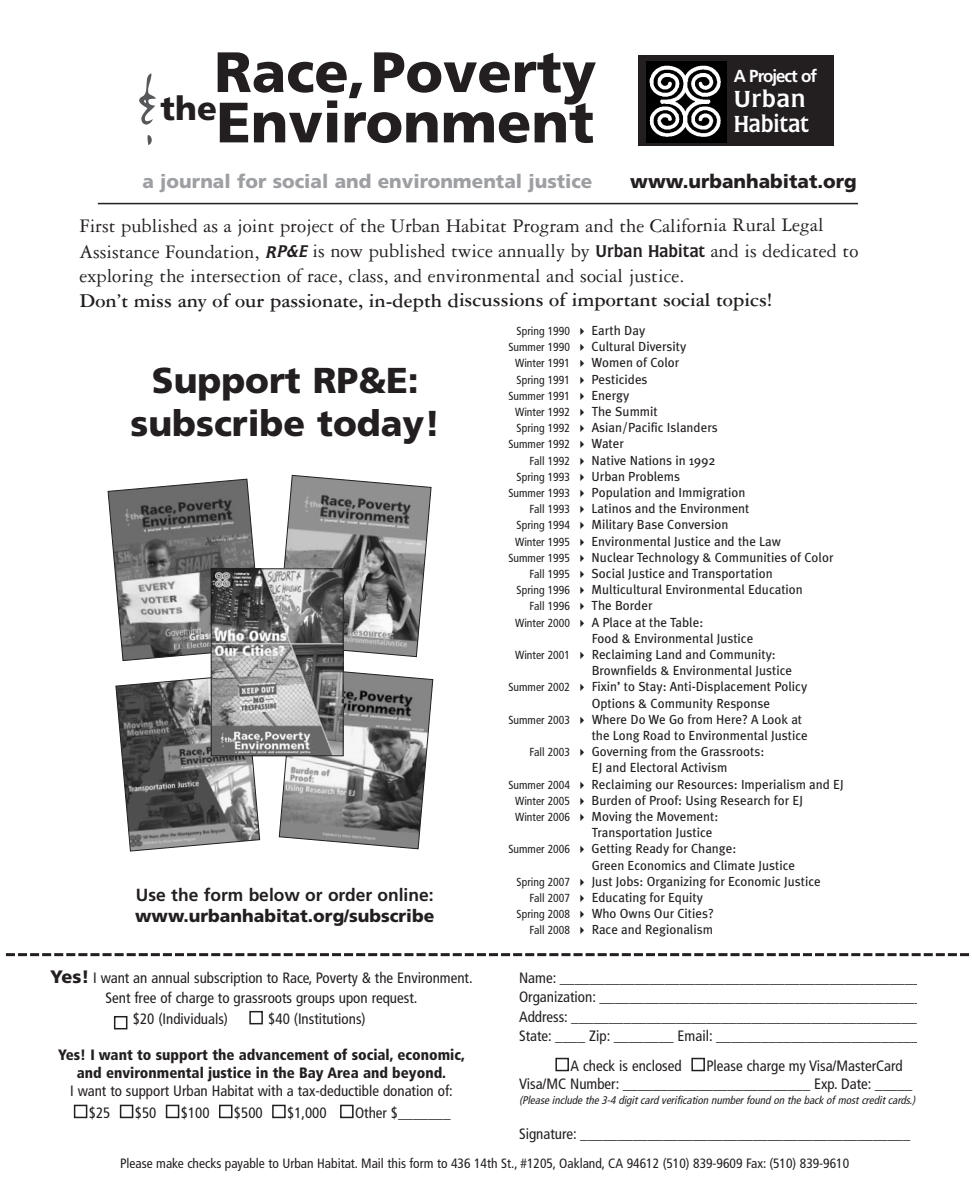
<style>
.page{position:relative;width:972px;height:1188px;background:#fff}
.page>*{position:absolute;margin:0;border:0;box-sizing:border-box;transform-origin:0 0}
.t1{font:78.75px "Nicole";color:#57585a}
.t2{font:900 56.85px/50.4px "Frutiger";color:#231f20}
.t3{font:900 36px/43.2px "Frutiger";color:#231f20;text-align:center}
.t4{font:900 33px "Frutiger";color:#231f20}
.t5{font:24.15px/24.9px "Flange Regular DTC";letter-spacing:-.005em;color:#fff;scale:1.07 1}
.t6{font:20.55px/25px "Garamond Three";color:#231f20}
.t7{font:700 20.55px "Garamond Three";color:#231f20}
.t8{font:900 19.05px "Frutiger";color:#9d9fa2}
.t9{font:900 19.05px "Frutiger";color:#231f20}
.t10{font:900 17.55px "Frutiger";color:#231f20}
.t11{font:700 17.55px "Frutiger";color:#231f20}
.t12{font:700 17.4px "Frutiger";letter-spacing:-.055em;color:#fff}
.t13{font:condensed 15px/19.5px "Frutiger";color:#231f20}
.t14{font:900 condensed 15px/18px "Frutiger";color:#231f20;text-align:center}
.t15{font:condensed 13.5px "Frutiger";color:#231f20}
.t16{font:13.2px/16.2px "Meta Plus";color:#231f20;text-align:center}
.t17{font:condensed 11.7px "Frutiger";color:#231f20}
.t18{font:italic condensed 11.1px "Frutiger";color:#231f20}
.s1{font-family:"Flange Regular DTC";font-style:italic;font-size:17.55px}
.s2{font-family:"Flange Regular DTC";font-size:17.55px}
.s3{font-family:"Meta Plus";font-stretch:normal;font-size:13.2px}
.s4{font-family:"Frutiger";font-stretch:condensed;font-size:11.7px}
.s5{font-weight:900;font-stretch:normal;font-size:18px}
</style>
<div class="page">
<hr style="left:98px;top:203px;width:760px;height:1px;background:#231f20">
<div style="left:639px;top:55px;width:195px;height:90px;background:#231f20"></div>
<img style="left:647px;top:62px;width:80px;height:80px">
<svg style="left:6px;top:953px;width:963px;height:3px"></svg>
<div style="left:340px;top:1105px;width:14px;height:13px;border:2px solid #231f20"></div>
<div style="left:272px;top:1105px;width:14px;height:13px;border:2px solid #231f20"></div>
<div style="left:219px;top:1105px;width:13px;height:13px;border:2px solid #231f20"></div>
<div style="left:166px;top:1105px;width:13px;height:13px;border:2px solid #231f20"></div>
<div style="left:120px;top:1105px;width:13px;height:13px;border:2px solid #231f20"></div>
<div style="left:74px;top:1105px;width:13px;height:13px;border:2px solid #231f20"></div>
<div style="left:249px;top:1011px;width:14px;height:13px;border:2px solid #231f20"></div>
<div style="left:114px;top:1016px;width:13px;height:13px;border:2px solid #231f20"></div>
<div style="left:691px;top:1058px;width:14px;height:13px;border:2px solid #231f20"></div>
<div style="left:555px;top:1058px;width:14px;height:13px;border:2px solid #231f20"></div>
<svg style="left:108px;top:479px;width:154px;height:182px"></svg>
<svg style="left:277px;top:475px;width:154px;height:182px;background:#969696"></svg>
<svg style="left:279px;top:667px;width:154px;height:182px"></svg>
<svg style="left:115px;top:674px;width:145px;height:177px;background:#7c7c7c"></svg>
<img style="left:213px;top:571px;width:128px;height:183px">
<div style="left:211px;top:569px;width:132px;height:187px;border:1px solid #231f20"></div>
<h2 class="t2" style="left:214px;top:51px;width:383px">Race,Poverty<br>Environment</h2>
<h1 class="t1" style="left:133px;top:46px;width:24px">&amp;</h1>
<h3 class="t4" style="left:161px;top:95px;width:58px">the</h3>
<h3 class="t12" style="left:734px;top:69px;width:85px">A Project of</h3>
<h3 class="t5" style="left:734px;top:87px;width:72px">Urban<br>Habitat</h3>
<h3 class="t8" style="left:142px;top:174px;width:452px">a journal for social and environmental justice</h3>
<h3 class="t9" style="left:630px;top:173px;width:228px">www.urbanhabitat.org</h3>
<p class="t6" style="left:80px;top:215px;width:780px">First published as a joint project of the Urban Habitat Program and the California Rural Legal<br>Assistance Foundation, <span class="s1">RP&amp;E</span> is now published twice annually by <span class="s2">Urban Habitat</span> and is dedicated to exploring the intersection of race, class, and environmental and social justice.</p>
<h3 class="t7" style="left:80px;top:293px;width:694px">Don’t miss any of our passionate, in-depth discussions of important social topics!</h3>
<p class="t17" style="left:517px;top:326px;width:130px">Spring 1990 ✔ <span class="s3">Earth Day</span></p>
<p class="t16" style="left:508px;top:338px;width:179px"><span class="s4">Summer 1990</span> ✔ Cultural Diversity<br><span class="s4">Winter 1991</span> ✔ Women of Color</p>
<p class="t17" style="left:517px;top:375px;width:132px">Spring 1991 ✔ <span class="s3">Pesticides</span></p>
<p class="t17" style="left:508px;top:391px;width:122px">Summer 1991 ✔ <span class="s3">Energy</span></p>
<p class="t17" style="left:515px;top:407px;width:144px">Winter 1992 ✔ <span class="s3">The Summit</span></p>
<p class="t16" style="left:517px;top:419px;width:203px"><span class="s4">Spring 1992</span> ✔ Asian/Pacific Islanders</p>
<p class="t17" style="left:508px;top:440px;width:117px">Summer 1992 ✔ <span class="s3">Water</span></p>
<p class="t16" style="left:530px;top:452px;width:187px"><span class="s4">Fall 1992</span> ✔ Native Nations in 1992</p>
<p class="t16" style="left:517px;top:468px;width:165px"><span class="s4">Spring 1993</span> ✔ Urban Problems</p>
<p class="t16" style="left:508px;top:484px;width:239px"><span class="s4">Summer 1993</span> ✔ Population and Immigration</p>
<p class="t16" style="left:530px;top:500px;width:221px"><span class="s4">Fall 1993</span> ✔ Latinos and the Environment</p>
<p class="t16" style="left:517px;top:517px;width:213px"><span class="s4">Spring 1994</span> ✔ Military Base Conversion</p>
<p class="t16" style="left:515px;top:533px;width:267px"><span class="s4">Winter 1995</span> ✔ Environmental Justice and the Law</p>
<p class="t16" style="left:508px;top:549px;width:326px"><span class="s4">Summer 1995</span> ✔ Nuclear Technology &amp; Communities of Color</p>
<p class="t16" style="left:530px;top:565px;width:245px"><span class="s4">Fall 1995</span> ✔ Social Justice and Transportation</p>
<p class="t16" style="left:517px;top:581px;width:288px"><span class="s4">Spring 1996</span> ✔ Multicultural Environmental Education</p>
<p class="t16" style="left:530px;top:598px;width:124px"><span class="s4">Fall 1996</span> ✔ The Border</p>
<p class="t16" style="left:515px;top:614px;width:190px"><span class="s4">Winter 2000</span> ✔ A Place at the Table:</p>
<p class="t16" style="left:592px;top:630px;width:163px">Food &amp; Environmental Justice</p>
<p class="t16" style="left:515px;top:646px;width:262px"><span class="s4">Winter 2001</span> ✔ Reclaiming Land and Community:</p>
<p class="t16" style="left:592px;top:662px;width:202px">Brownfields &amp; Environmental Justice</p>
<p class="t16" style="left:508px;top:679px;width:300px"><span class="s4">Summer 2002</span> ✔ Fixin’ to Stay: Anti-Displacement Policy</p>
<p class="t16" style="left:592px;top:695px;width:180px">Options &amp; Community Response</p>
<p class="t16" style="left:508px;top:711px;width:295px"><span class="s4">Summer 2003</span> ✔ Where Do We Go from Here? A Look at</p>
<p class="t16" style="left:592px;top:727px;width:218px">the Long Road to Environmental Justice</p>
<p class="t16" style="left:530px;top:743px;width:236px"><span class="s4">Fall 2003</span> ✔ Governing from the Grassroots:</p>
<p class="t16" style="left:592px;top:760px;width:137px">EJ and Electoral Activism</p>
<p class="t16" style="left:508px;top:776px;width:337px"><span class="s4">Summer 2004</span> ✔ Reclaiming our Resources: Imperialism and EJ</p>
<p class="t16" style="left:515px;top:792px;width:289px"><span class="s4">Winter 2005</span> ✔ Burden of Proof: Using Research for EJ</p>
<p class="t16" style="left:515px;top:808px;width:205px"><span class="s4">Winter 2006</span> ✔ Moving the Movement:</p>
<p class="t16" style="left:592px;top:824px;width:122px">Transportation Justice</p>
<p class="t16" style="left:508px;top:841px;width:229px"><span class="s4">Summer 2006</span> ✔ Getting Ready for Change:</p>
<p class="t16" style="left:592px;top:857px;width:205px">Green Economics and Climate Justice</p>
<p class="t16" style="left:517px;top:873px;width:306px"><span class="s4">Spring 2007</span> ✔ Just Jobs: Organizing for Economic Justice</p>
<p class="t16" style="left:530px;top:889px;width:175px"><span class="s4">Fall 2007</span> ✔ Educating for Equity</p>
<p class="t16" style="left:517px;top:905px;width:199px"><span class="s4">Spring 2008</span> ✔ Who Owns Our Cities?</p>
<p class="t16" style="left:530px;top:922px;width:185px"><span class="s4">Fall 2008</span> ✔ Race and Regionalism</p>
<h3 class="t3" style="left:131px;top:361px;width:311px">Support RP&amp;E: subscribe today!</h3>
<h3 class="t11" style="left:136px;top:888px;width:299px">Use the form below or order online:</h3>
<h3 class="t10" style="left:135px;top:909px;width:301px">www.urbanhabitat.org/subscribe</h3>
<p class="t13" style="left:50px;top:970px;width:424px;text-align:center"><span class="s5">Yes!</span> I want an annual subscription to Race, Poverty &amp; the Environment.<br>Sent free of charge to grassroots groups upon request.</p>
<p class="t13" style="left:133px;top:1011px;width:97px">$20 (Individuals)</p>
<p class="t13" style="left:268px;top:1011px;width:99px">$40 (Institutions)</p>
<p class="t14" style="left:58px;top:1047px;width:408px">Yes! I want to support the advancement of social, economic, and environmental justice in the Bay Area and beyond.</p>
<p class="t13" style="left:89px;top:1081px;width:365px;line-height:21.8px;text-indent:-19px">I want to support Urban Habitat with a tax-deductible donation of: $25</p>
<p class="t13" style="left:519px;top:969px;width:408px">Name: ________________________________________________ Organization: ___________________________________________ Address: _______________________________________________ State: ____ Zip: ________ Email: ____________________________</p>
<p class="t13" style="left:570px;top:1057px;width:113px">A check is enclosed</p>
<p class="t13" style="left:519px;top:1058px;width:395px;line-height:18px;text-indent:187px">Please charge my Visa/MasterCard<br>Visa/MC Number: _________________________ Exp. Date: _____</p>
<p class="t18" style="left:519px;top:1096px;width:400px">(Please include the 3-4 digitcard verification numberfound on the back of mostcreditcards.)</p>
<p class="t13" style="left:519px;top:1125px;width:393px">Signature: ____________________________________________</p>
<p class="t15" style="left:120px;top:1157px;width:731px">Please make checks payable to Urban Habitat. Mail this form to 436 14th St., #1205, Oakland, CA 94612 (510) 839-9609 Fax: (510) 839-9610</p>
<p class="t13" style="left:135px;top:1104px;width:23px">$50</p>
<p class="t13" style="left:181px;top:1104px;width:30px">$100</p>
<p class="t13" style="left:234px;top:1104px;width:30px">$500</p>
<p class="t13" style="left:287px;top:1104px;width:41px">$1,000</p>
<p class="t13" style="left:355px;top:1104px;width:97px">Other $_______</p>
</div>
